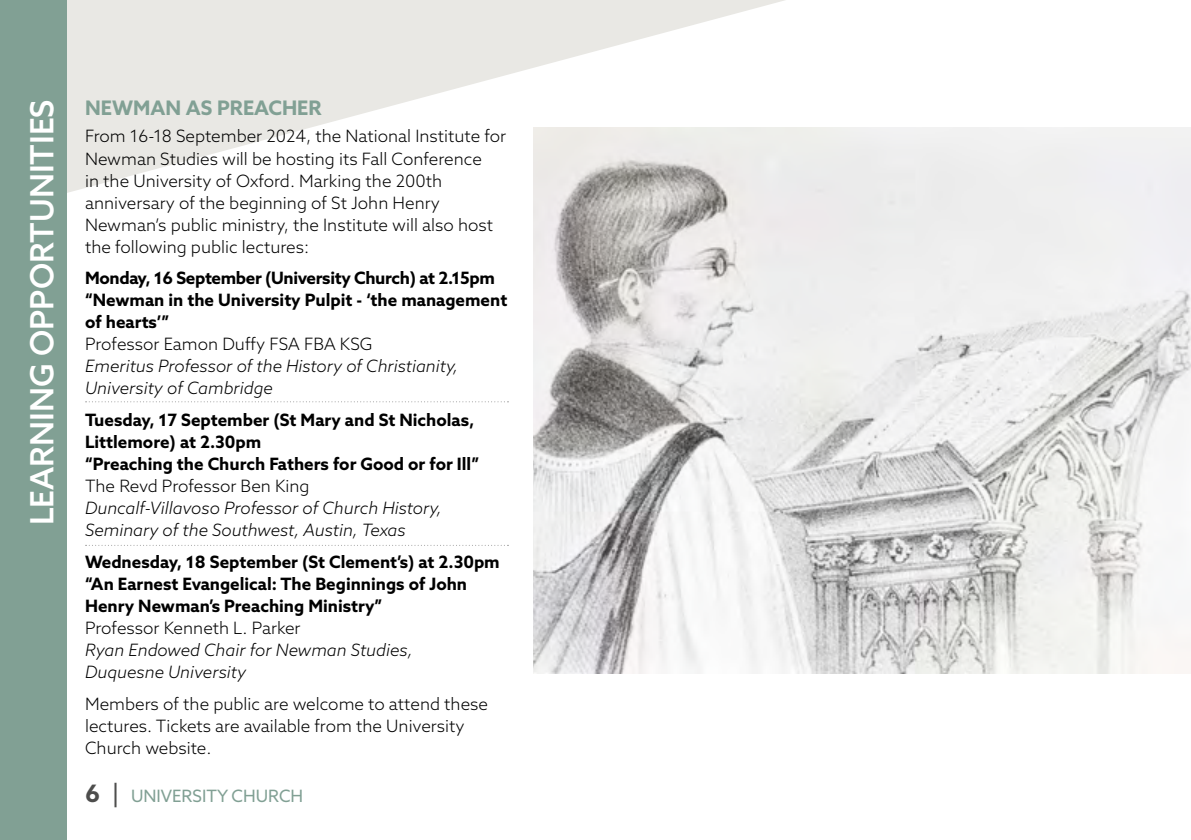
<style>
.page{position:relative;width:1191px;height:840px;background:#fff}
.page>*{position:absolute;margin:0;border:0;box-sizing:border-box;transform-origin:0 0}
.t1{font:500 32px "Azo Sans";color:#fff}
.t2{font:700 20px "Azo Sans";color:#81a094}
.t3{font:300 17px/22px "Azo Sans";color:#000}
.t4{font:700 17px/22px "Azo Sans";color:#000}
.t5{font:italic 300 17px/22px "Azo Sans";color:#000}
.t6{font:17px "Azo Sans";color:#81a094}
.s1{font-weight:700;font-size:24px;color:#4d4d4c}
.s2{font-size:24px;color:#4d4d4c}
</style>
<div class="page">
<svg style="left:67px;top:0;width:718px;height:193px;fill:#e9e8e4"></svg>
<div style="left:0;top:0;width:67px;height:839px;background:#81a094"></div>
<img style="left:533px;top:127px;width:658px;height:546px">
<svg style="left:86px;top:401px;width:422px;height:1px"></svg>
<h1 class="t1" style="left:21px;top:525px;width:427px;rotate:-90deg">LEARNING OPPORTUNITIES</h1>
<p class="t2" style="left:85px;top:94px;width:238px">NEWMAN AS PREACHER</p>
<p class="t3" style="left:85px;top:125px;width:422px">From 16-18 September 2024, the National Institute for Newman Studies will be hosting its Fall Conference<br>in the University of Oxford. Marking the 200th anniversary of the beginning of St John Henry Newman’s public ministry, the Institute will also host the following public lectures:</p>
<p class="t4" style="left:85px;top:266px;width:424px">Monday, 16 September (University Church) at 2.15pm “Newman in the University Pulpit - ‘the management of hearts’”</p>
<p class="t3" style="left:85px;top:332px;width:289px">Professor Eamon Duffy FSA FBA KSG</p>
<p class="t5" style="left:85px;top:354px;width:375px">Emeritus Professor of the History of Christianity,<br>University of Cambridge</p>
<p class="t4" style="left:85px;top:408px;width:395px">Tuesday, 17 September (St Mary and St Nicholas,<br>Littlemore) at 2.30pm<br>“Preaching the Church Fathers for Good or for Ill”</p>
<p class="t3" style="left:85px;top:474px;width:226px">The Revd Professor Ben King</p>
<p class="t5" style="left:85px;top:496px;width:358px">Duncalf-Villavoso Professor of Church History,<br>Seminary of the Southwest, Austin, Texas</p>
<p class="t4" style="left:85px;top:550px;width:416px">Wednesday, 18 September (St Clement’s) at 2.30pm “An Earnest Evangelical: The Beginnings of John<br>Henry Newman’s Preaching Ministry”</p>
<p class="t3" style="left:85px;top:616px;width:217px">Professor Kenneth L. Parker</p>
<p class="t5" style="left:85px;top:638px;width:329px">Ryan Endowed Chair for Newman Studies,<br>Duquesne University</p>
<p class="t3" style="left:85px;top:692px;width:404px">Members of the public are welcome to attend these lectures. Tickets are available from the University<br>Church website.</p>
<p class="t6" style="left:85px;top:784px;width:220px"><span class="s1">6</span> <span class="s2">|</span> UNIVERSITY CHURCH</p>
</div>
